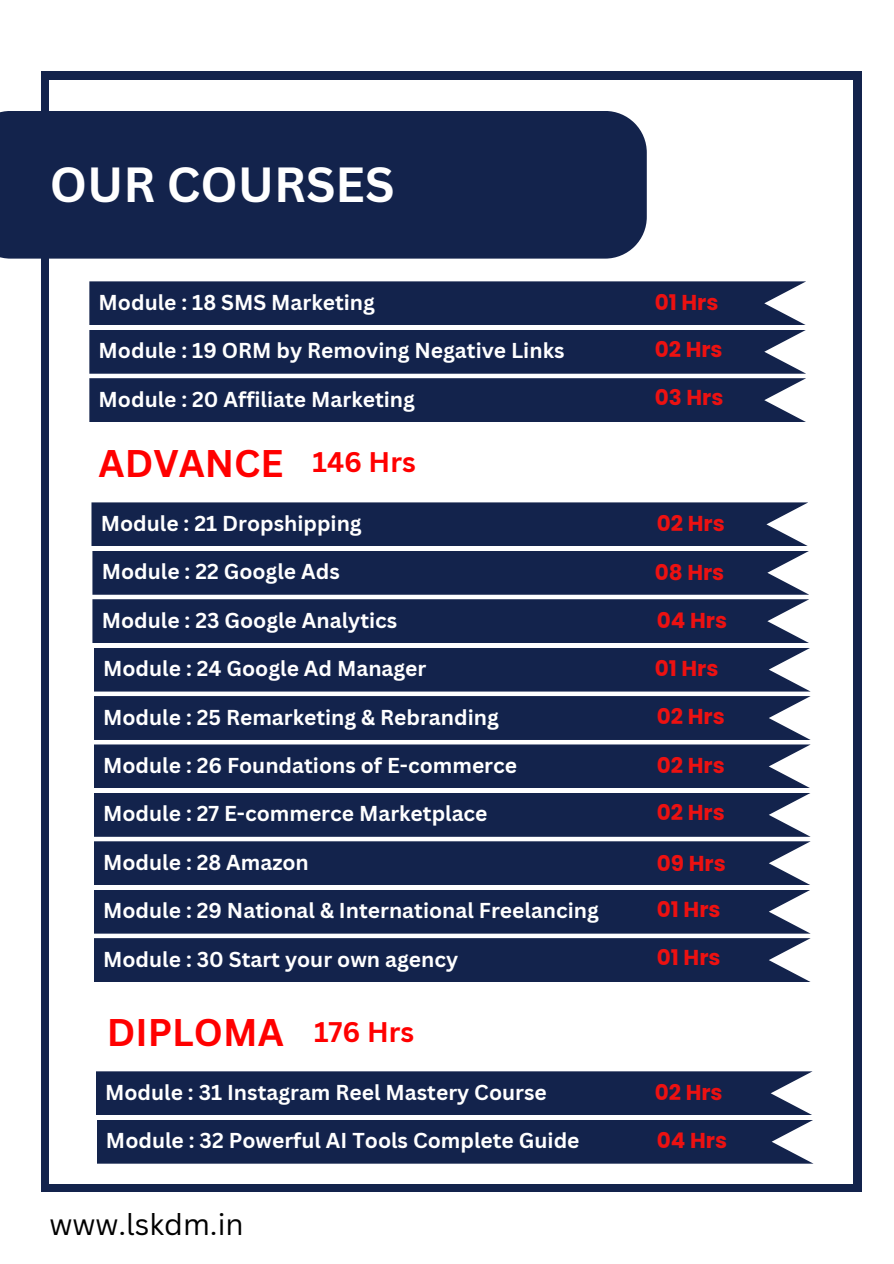
<style>
.page{position:relative;width:894px;height:1264px;background:#fff}
.page>*{position:absolute;margin:0;border:0;box-sizing:border-box;transform-origin:0 0}
.t1{font:700 48px "Canva Sans";color:#fff}
.t2{font:700 37.5px "Canva Sans";color:#f00}
.t3{font:29.4px "Canva Sans";color:#000}
.t4{font:700 27.6px "Canva Sans";color:#f00}
.t5{font:700 21.6px "Poppins";color:#ec1111}
.t6{font:700 21px "Canva Sans";color:#fff}
</style>
<div class="page">
<div style="left:41px;top:71px;width:819px;height:1120px;background:#13234c"></div>
<div style="left:49px;top:80px;width:803px;height:1103px;background:#fff"></div>
<div style="left:0;top:111px;width:646px;height:147px;background:#13234c"></div>
<svg style="left:89px;top:281px;width:717px;height:141px;background:#2a385d"></svg>
<svg style="left:91px;top:502px;width:719px;height:480px;background:#2f3d61"></svg>
<svg style="left:96px;top:1071px;width:717px;height:92px;background:#27365b"></svg>
<p class="t1" style="left:50px;top:151px;width:346px">OUR COURSES</p>
<p class="t6" style="left:99px;top:287px;width:278px">Module : 18 SMS Marketing</p>
<p class="t6" style="left:99px;top:336px;width:467px">Module : 19 ORM by Removing Negative Links</p>
<p class="t6" style="left:99px;top:384px;width:318px">Module : 20 Affiliate Marketing</p>
<p class="t2" style="left:99px;top:437px;width:186px">ADVANCE</p>
<p class="t4" style="left:312px;top:442px;width:105px">146 Hrs</p>
<p class="t6" style="left:101px;top:508px;width:262px">Module : 21 Dropshipping</p>
<p class="t6" style="left:102px;top:557px;width:239px">Module : 22 Google Ads</p>
<h2 class="t6" style="left:102px;top:605px;width:297px">Module : 23 Google Analytics</h2>
<h3 class="t6" style="left:103px;top:653px;width:325px">Module : 24 Google Ad Manager</h3>
<p class="t6" style="left:103px;top:702px;width:397px">Module : 25 Remarketing &amp; Rebranding</p>
<p class="t6" style="left:103px;top:750px;width:415px">Module : 26 Foundations of E-commerce</p>
<p class="t6" style="left:103px;top:799px;width:386px">Module : 27 E-commerce Marketplace</p>
<p class="t6" style="left:103px;top:847px;width:207px">Module : 28 Amazon</p>
<p class="t6" style="left:103px;top:895px;width:497px">Module : 29 National &amp; International Freelancing</p>
<p class="t6" style="left:103px;top:944px;width:356px">Module : 30 Start your own agency</p>
<p class="t2" style="left:107px;top:1005px;width:178px">DIPLOMA</p>
<p class="t4" style="left:314px;top:1012px;width:102px">176 Hrs</p>
<p class="t6" style="left:105px;top:1077px;width:443px">Module : 31 Instagram Reel Mastery Course</p>
<p class="t6" style="left:106px;top:1125px;width:475px">Module : 32 Powerful AI Tools Complete Guide</p>
<p class="t3" style="left:49px;top:1203px;width:196px">www.lskdm.in</p>
<p class="t5" style="left:654px;top:287px;width:65px">01 Hrs</p>
<p class="t5" style="left:654px;top:334px;width:69px">02 Hrs</p>
<p class="t5" style="left:654px;top:382px;width:70px">03 Hrs</p>
<p class="t5" style="left:656px;top:508px;width:69px">02 Hrs</p>
<p class="t5" style="left:654px;top:557px;width:71px">08 Hrs</p>
<p class="t5" style="left:656px;top:606px;width:72px">04 Hrs</p>
<p class="t5" style="left:654px;top:653px;width:65px">01 Hrs</p>
<h2 class="t5" style="left:656px;top:700px;width:69px">02 Hrs</h2>
<h3 class="t5" style="left:656px;top:750px;width:69px">02 Hrs</h3>
<p class="t5" style="left:656px;top:797px;width:69px">02 Hrs</p>
<p class="t5" style="left:656px;top:847px;width:70px">09 Hrs</p>
<p class="t5" style="left:656px;top:894px;width:65px">01 Hrs</p>
<p class="t5" style="left:656px;top:942px;width:65px">01 Hrs</p>
<h4 class="t5" style="left:654px;top:1076px;width:69px">02 Hrs</h4>
<h1 class="t5" style="left:656px;top:1125px;width:72px">04 Hrs</h1>
</div>
